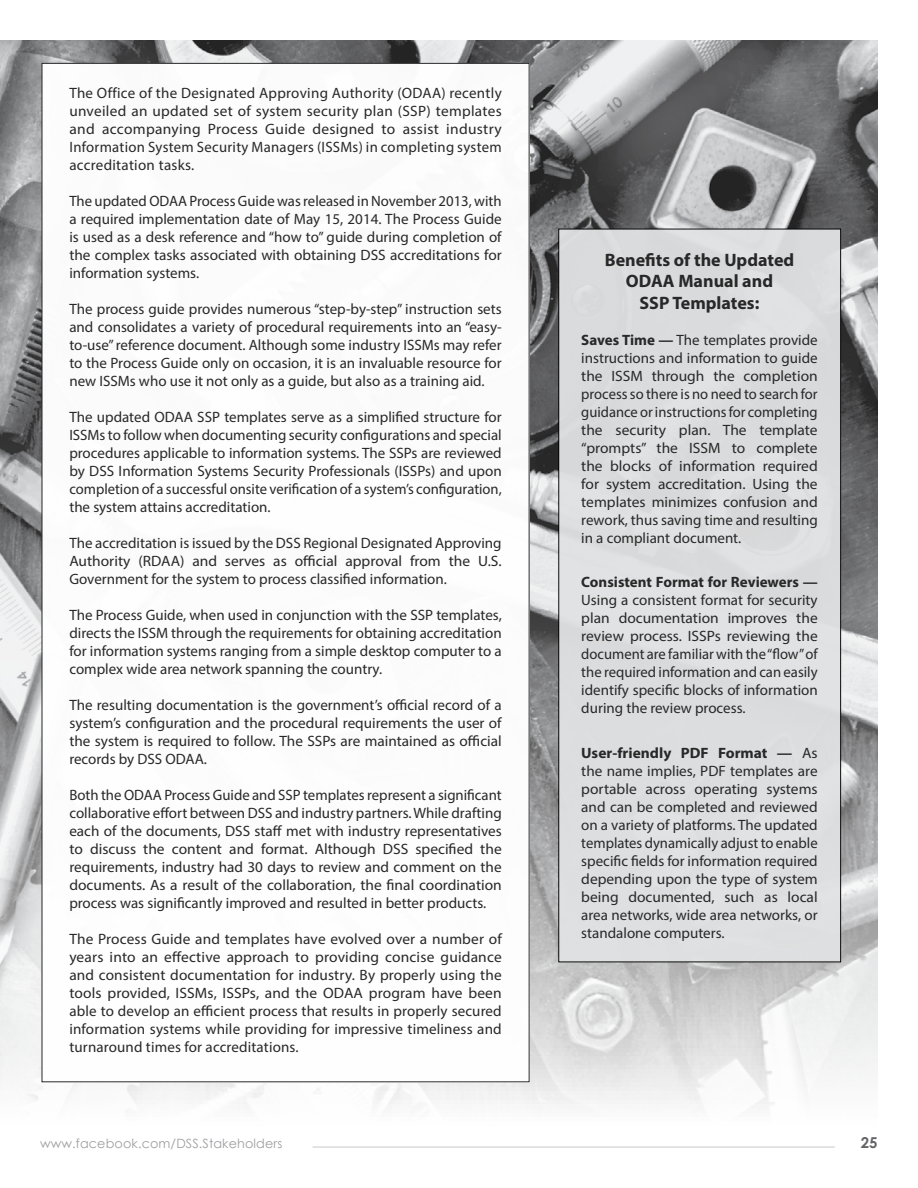
<style>
.page{position:relative;width:918px;height:1188px;background:#fff}
.page>*{position:absolute;margin:0;border:0;box-sizing:border-box;transform-origin:0 0}
.t1{font:700 18px/21.6px "Myriad Pro";color:#292829;text-align:center}
.t2{font:15px/18px "Myriad Pro";color:#292829;text-align:justify}
.t3{font:700 15px "Myriad Pro";color:#292829}
.t4{font:700 15px "Century Gothic";color:#636466}
.t5{font:12.75px "Century Gothic";letter-spacing:.01em;color:#9d9fa2}
.s1{font-weight:700}
</style>
<div class="page">
<hr style="left:313px;top:1147px;width:522px;height:1px;background:#c7c8ca">
<img style="left:0;top:41px;width:878px;height:1106px">
<div style="left:42px;top:63px;width:487px;height:1019px;background:#fff"></div>
<div style="left:559px;top:229px;width:282px;height:733px;background:#e1e2e3"></div>
<p class="t2" style="left:69px;top:83px;width:434px">The Office of the Designated Approving Authority (ODAA) recently unveiled an updated set of system security plan (SSP) templates and accompanying Process Guide designed to assist industry Information System Security Managers (ISSMs) in completing system accreditation tasks.</p>
<p class="t2" style="left:69px;top:191px;width:434px">The updated ODAA Process Guide was released in November 2013, with a required implementation date of May 15, 2014. The Process Guide is used as a desk reference and “how to” guide during completion of the complex tasks associated with obtaining DSS accreditations for information systems.</p>
<p class="t2" style="left:69px;top:299px;width:434px">The process guide provides numerous “step-by-step” instruction sets and consolidates a variety of procedural requirements into an “easy&shy;to-use” reference document. Although some industry ISSMs may refer to the Process Guide only on occasion, it is an invaluable resource for new ISSMs who use it not only as a guide, but also as a training aid.</p>
<p class="t2" style="left:69px;top:407px;width:434px">The updated ODAA SSP templates serve as a simplified structure for ISSMs to follow when documenting security configurations and special procedures applicable to information systems. The SSPs are reviewed by DSS Information Systems Security Professionals (ISSPs) and upon completion of a successful onsite verification of a system’s configuration, the system attains accreditation.</p>
<p class="t2" style="left:69px;top:533px;width:434px">The accreditation is issued by the DSS Regional Designated Approving Authority (RDAA) and serves as official approval from the U.S.<br>Government for the system to process classified information.</p>
<p class="t2" style="left:69px;top:605px;width:434px">The Process Guide, when used in conjunction with the SSP templates, directs the ISSM through the requirements for obtaining accreditation for information systems ranging from a simple desktop computer to a complex wide area network spanning the country.</p>
<p class="t2" style="left:69px;top:695px;width:434px">The resulting documentation is the government’s official record of a system’s configuration and the procedural requirements the user of the system is required to follow. The SSPs are maintained as official records by DSS ODAA.</p>
<p class="t2" style="left:69px;top:785px;width:434px">Both the ODAA Process Guide and SSP templates represent a significant collaborative effort between DSS and industry partners. While drafting each of the documents, DSS staff met with industry representatives to discuss the content and format. Although DSS specified the requirements, industry had 30 days to review and comment on the documents. As a result of the collaboration, the final coordination process was significantly improved and resulted in better products.</p>
<p class="t2" style="left:69px;top:929px;width:434px">The Process Guide and templates have evolved over a number of years into an effective approach to providing concise guidance and consistent documentation for industry. By properly using the tools provided, ISSMs, ISSPs, and the ODAA program have been able to develop an efficient process that results in properly secured information systems while providing for impressive timeliness and turnaround times for accreditations.</p>
<p class="t1" style="left:605px;top:248px;width:191px">Benefits of the Updated<br>ODAA Manual and<br>SSP Templates:</p>
<p class="t2" style="left:581px;top:330px;width:238px"><span class="s1">Saves Time —</span> The templates provide instructions and information to guide the ISSM through the completion process so there is no need to search for guidance or instructions for completing the security plan. The template “prompts” the ISSM to complete the blocks of information required for system accreditation. Using the templates minimizes confusion and rework, thus saving time and resulting in a compliant document.</p>
<p class="t3" style="left:581px;top:573px;width:238px">Consistent Format for Reviewers —</p>
<p class="t2" style="left:581px;top:591px;width:238px">Using a consistent format for security plan documentation improves the review process. ISSPs reviewing the document are familiar with the “flow” of the required information and can easily identify specific blocks of information during the review process.</p>
<p class="t2" style="left:581px;top:744px;width:238px"><span class="s1">User-friendly PDF Format —</span> As the name implies, PDF templates are portable across operating systems and can be completed and reviewed on a variety of platforms. The updated templates dynamically adjust to enable specific fields for information required depending upon the type of system being documented, such as local area networks, wide area networks, or standalone computers.</p>
<p class="t5" style="left:40px;top:1135px;width:244px">www.facebook.com/DSS.Stakeholders</p>
<p class="t4" style="left:861px;top:1133px;width:18px">25</p>
</div>
